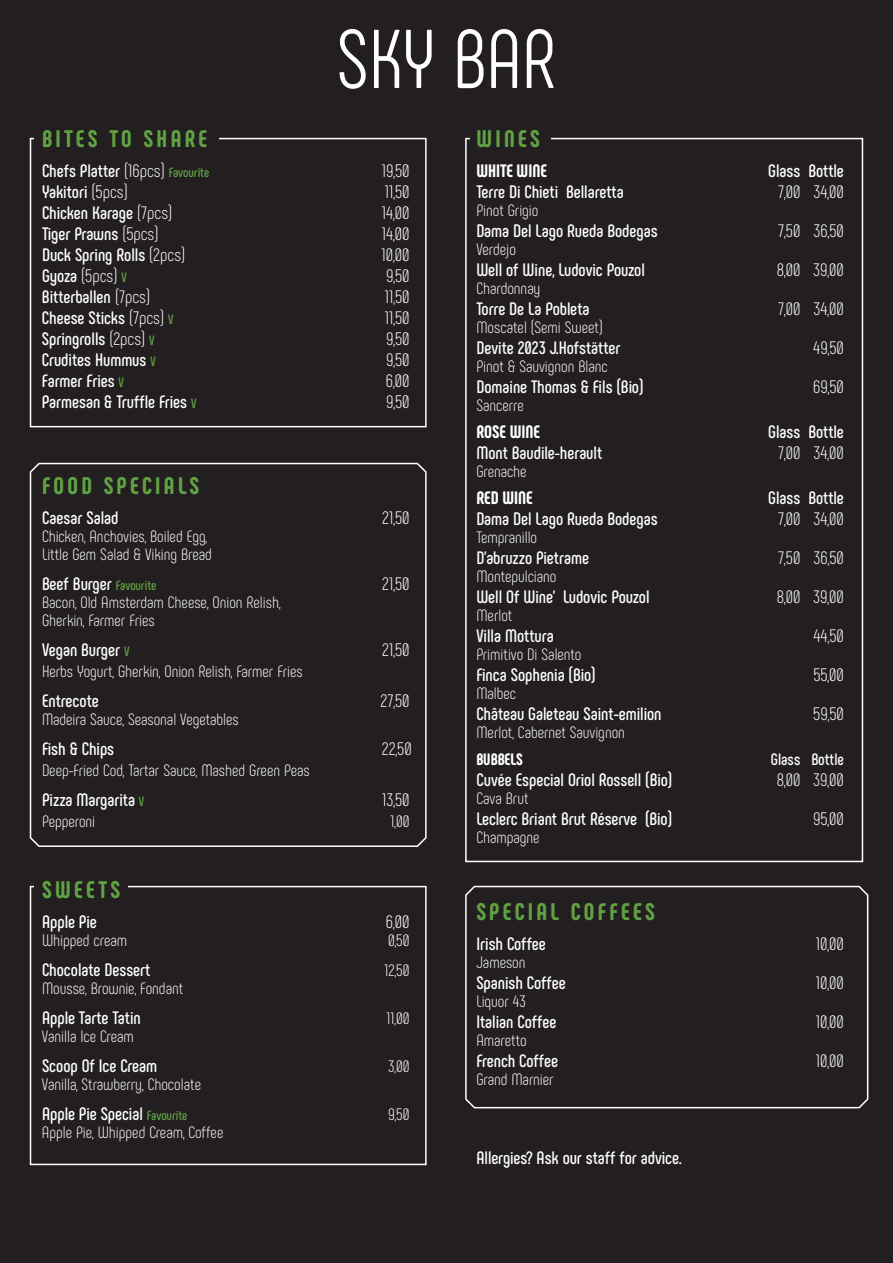
<style>
.page{position:relative;width:893px;height:1263px;background:#231f20}
.page>*{position:absolute;margin:0;border:0;box-sizing:border-box;transform-origin:0 0}
.t1{font:83.25px "Phenomena";color:#fff;scale:.94 1}
.t2{font:800 24px "Phenomena";letter-spacing:.14em;color:#60a243}
.t3{font:700 18px "Phenomena";color:#fff}
.t4{font:300 18px "Phenomena";color:#fff}
.t5{font:800 18px "Phenomena";color:#fff}
.t6{font:300 16.5px/18px "Phenomena";color:#fff}
.t7{font:700 16.5px "Phenomena";color:#fff}
.t8{font:800 16.5px "Phenomena";letter-spacing:-.005em;color:#fff}
.s1{font-weight:300}
.s2{font-size:13.5px;color:#60a243}
.s3{font-weight:700}
.s4{font-weight:700;font-size:13.5px;color:#60a243}
</style>
<div class="page">
<div style="left:465px;top:138px;width:398px;height:724px;border:2px solid #fff"></div>
<div style="left:30px;top:138px;width:397px;height:289px;border:2px solid #fff"></div>
<div style="left:30px;top:886px;width:397px;height:279px;border:2px solid #fff"></div>
<svg style="left:29px;top:462px;width:398px;height:385px"></svg>
<div style="left:470px;top:128px;width:81px;height:23px;background:#231f20"></div>
<div style="left:34px;top:128px;width:185px;height:23px;background:#231f20"></div>
<div style="left:34px;top:876px;width:94px;height:23px;background:#231f20"></div>
<svg style="left:465px;top:885px;width:404px;height:224px"></svg>
<h1 class="t1" style="left:337px;top:11px;width:235px">SKY BAR</h1>
<h2 class="t2" style="left:42px;top:123px;width:167px">BITES TO SHARE</h2>
<p class="t3" style="left:42px;top:160px;width:169px">Chefs Platter <span class="s1">(16pcs)</span> <span class="s2">Favourite</span></p>
<p class="t4" style="left:382px;top:160px;width:29px">19,50</p>
<p class="t3" style="left:42px;top:181px;width:87px">Yakitori <span class="s1">(5pcs)</span></p>
<p class="t4" style="left:385px;top:181px;width:26px">11,50</p>
<p class="t3" style="left:42px;top:202px;width:132px">Chicken Karage <span class="s1">(7pcs)</span></p>
<p class="t4" style="left:382px;top:202px;width:29px">14,00</p>
<p class="t3" style="left:42px;top:223px;width:118px">Tiger Prawns <span class="s1">(5pcs)</span></p>
<p class="t4" style="left:382px;top:223px;width:29px">14,00</p>
<p class="t3" style="left:42px;top:244px;width:145px">Duck Spring Rolls <span class="s1">(2pcs)</span></p>
<p class="t4" style="left:382px;top:244px;width:30px">10,00</p>
<p class="t4" style="left:42px;top:265px;width:86px"><span class="s3">Gyoza</span> (5pcs) <span class="s4">V</span></p>
<p class="t4" style="left:386px;top:265px;width:25px">9,50</p>
<p class="t3" style="left:42px;top:286px;width:110px">Bitterballen <span class="s1">(7pcs)</span></p>
<p class="t4" style="left:385px;top:286px;width:26px">11,50</p>
<p class="t3" style="left:42px;top:307px;width:133px">Cheese Sticks <span class="s1">(7pcs)</span> <span class="s2">V</span></p>
<p class="t4" style="left:385px;top:307px;width:26px">11,50</p>
<p class="t3" style="left:42px;top:328px;width:114px">Springrolls <span class="s1">(2pcs)</span> <span class="s2">V</span></p>
<p class="t4" style="left:386px;top:328px;width:25px">9,50</p>
<p class="t3" style="left:42px;top:349px;width:115px">Crudites Hummus <span class="s2">V</span></p>
<p class="t4" style="left:386px;top:349px;width:25px">9,50</p>
<p class="t3" style="left:42px;top:370px;width:83px">Farmer Fries <span class="s2">V</span></p>
<p class="t4" style="left:386px;top:370px;width:25px">6,00</p>
<p class="t3" style="left:42px;top:391px;width:156px">Parmesan &amp; Truffle Fries <span class="s2">V</span></p>
<p class="t4" style="left:386px;top:391px;width:25px">9,50</p>
<h2 class="t2" style="left:42px;top:470px;width:159px">FOOD SPECIALS</h2>
<p class="t3" style="left:42px;top:507px;width:78px">Caesar Salad</p>
<p class="t4" style="left:382px;top:507px;width:29px">21,50</p>
<p class="t6" style="left:42px;top:527px;width:172px">Chicken, Anchovies, Boiled Egg,<br>Little Gem Salad &amp; Viking Bread</p>
<p class="t3" style="left:42px;top:573px;width:116px">Beef Burger <span class="s2">Favourite</span></p>
<p class="t4" style="left:382px;top:573px;width:29px">21,50</p>
<p class="t6" style="left:42px;top:593px;width:240px">Bacon, Old Amsterdam Cheese, Onion Relish,<br>Gherkin, Farmer Fries</p>
<p class="t3" style="left:42px;top:639px;width:89px">Vegan Burger <span class="s2">V</span></p>
<p class="t4" style="left:382px;top:639px;width:29px">21,50</p>
<p class="t6" style="left:42px;top:662px;width:262px">Herbs Yogurt, Gherkin, Onion Relish, Farmer Fries</p>
<p class="t3" style="left:42px;top:690px;width:58px">Entrecote</p>
<p class="t4" style="left:380px;top:690px;width:31px">27,50</p>
<p class="t6" style="left:42px;top:710px;width:198px">Madeira Sauce, Seasonal Vegetables</p>
<p class="t3" style="left:42px;top:738px;width:74px">Fish &amp; Chips</p>
<p class="t4" style="left:382px;top:738px;width:31px">22,50</p>
<p class="t6" style="left:42px;top:761px;width:269px">Deep-Fried Cod, Tartar Sauce, Mashed Green Peas</p>
<p class="t3" style="left:42px;top:789px;width:104px">Pizza Margarita <span class="s2">V</span></p>
<p class="t4" style="left:382px;top:789px;width:29px">13,50</p>
<p class="t6" style="left:42px;top:812px;width:55px">Pepperoni</p>
<p class="t6" style="left:391px;top:812px;width:20px">1,00</p>
<h2 class="t2" style="left:42px;top:874px;width:80px">SWEETS</h2>
<p class="t3" style="left:42px;top:910px;width:56px">Apple Pie</p>
<p class="t4" style="left:386px;top:911px;width:25px">6,00</p>
<p class="t6" style="left:42px;top:931px;width:87px">Whipped cream</p>
<p class="t6" style="left:388px;top:931px;width:23px">0,50</p>
<p class="t3" style="left:42px;top:958px;width:110px">Chocolate Dessert</p>
<p class="t6" style="left:384px;top:961px;width:27px">12,50</p>
<p class="t6" style="left:42px;top:979px;width:143px">Mousse, Brownie, Fondant</p>
<p class="t3" style="left:42px;top:1006px;width:100px">Apple Tarte Tatin</p>
<p class="t6" style="left:387px;top:1009px;width:24px">11,00</p>
<p class="t6" style="left:42px;top:1027px;width:94px">Vanilla Ice Cream</p>
<p class="t3" style="left:42px;top:1054px;width:117px">Scoop Of Ice Cream</p>
<p class="t6" style="left:388px;top:1057px;width:23px">3,00</p>
<p class="t6" style="left:42px;top:1075px;width:161px">Vanilla, Strawberry, Chocolate</p>
<p class="t3" style="left:42px;top:1102px;width:147px">Apple Pie Special <span class="s2">Favourite</span></p>
<p class="t6" style="left:388px;top:1105px;width:23px">9,50</p>
<p class="t6" style="left:42px;top:1123px;width:183px">Apple Pie, Whipped Cream, Coffee</p>
<h2 class="t2" style="left:476px;top:123px;width:65px">WINES</h2>
<p class="t5" style="left:476px;top:159px;width:72px">WHITE WINE</p>
<p class="t3" style="left:768px;top:160px;width:77px">Glass Bottle</p>
<p class="t3" style="left:476px;top:181px;width:149px">Terre Di Chieti Bellaretta</p>
<p class="t4" style="left:778px;top:181px;width:67px">7,00 34,00</p>
<p class="t6" style="left:476px;top:201px;width:64px">Pinot Grigio</p>
<p class="t3" style="left:476px;top:220px;width:183px">Dama Del Lago Rueda Bodegas</p>
<p class="t4" style="left:778px;top:220px;width:67px">7,50 36,50</p>
<p class="t6" style="left:476px;top:240px;width:41px">Verdejo</p>
<p class="t3" style="left:476px;top:259px;width:170px">Well of Wine, Ludovic Pouzol</p>
<p class="t4" style="left:777px;top:259px;width:69px">8,00 39,00</p>
<p class="t6" style="left:476px;top:279px;width:66px">Chardonnay</p>
<p class="t3" style="left:476px;top:298px;width:115px">Torre De La Pobleta</p>
<p class="t4" style="left:778px;top:298px;width:67px">7,00 34,00</p>
<p class="t6" style="left:476px;top:318px;width:128px">Moscatel (Semi Sweet)</p>
<p class="t3" style="left:476px;top:337px;width:146px">Devite 2023 J.Hofstätter</p>
<p class="t4" style="left:813px;top:337px;width:32px">49,50</p>
<p class="t6" style="left:476px;top:357px;width:133px">Pinot &amp; Sauvignon Blanc</p>
<p class="t3" style="left:476px;top:376px;width:169px">Domaine Thomas &amp; Fils (Bio)</p>
<p class="t4" style="left:813px;top:376px;width:32px">69,50</p>
<p class="t6" style="left:476px;top:396px;width:49px">Sancerre</p>
<p class="t5" style="left:476px;top:420px;width:65px">ROSE WINE</p>
<p class="t3" style="left:768px;top:421px;width:77px">Glass Bottle</p>
<p class="t3" style="left:476px;top:442px;width:127px">Mont Baudile-herault</p>
<p class="t4" style="left:778px;top:442px;width:67px">7,00 34,00</p>
<p class="t6" style="left:476px;top:462px;width:52px">Grenache</p>
<p class="t5" style="left:476px;top:486px;width:58px">RED WINE</p>
<p class="t3" style="left:768px;top:487px;width:77px">Glass Bottle</p>
<p class="t3" style="left:476px;top:508px;width:183px">Dama Del Lago Rueda Bodegas</p>
<p class="t4" style="left:778px;top:508px;width:67px">7,00 34,00</p>
<p class="t6" style="left:476px;top:528px;width:62px">Tempranillo</p>
<p class="t3" style="left:476px;top:547px;width:114px">D’abruzzo Pietrame</p>
<p class="t4" style="left:778px;top:547px;width:67px">7,50 36,50</p>
<p class="t6" style="left:476px;top:567px;width:82px">Montepulciano</p>
<p class="t3" style="left:476px;top:586px;width:175px">Well Of Wine’ Ludovic Pouzol</p>
<p class="t4" style="left:777px;top:586px;width:69px">8,00 39,00</p>
<p class="t6" style="left:476px;top:606px;width:38px">Merlot</p>
<p class="t3" style="left:476px;top:625px;width:79px">Villa Mottura</p>
<p class="t4" style="left:813px;top:625px;width:32px">44,50</p>
<p class="t6" style="left:476px;top:645px;width:107px">Primitivo Di Salento</p>
<p class="t3" style="left:476px;top:664px;width:121px">Finca Sophenia (Bio)</p>
<p class="t4" style="left:813px;top:664px;width:32px">55,00</p>
<p class="t6" style="left:476px;top:684px;width:41px">Malbec</p>
<p class="t3" style="left:476px;top:703px;width:187px">Château Galeteau Saint-emilion</p>
<p class="t4" style="left:813px;top:703px;width:32px">59,50</p>
<p class="t6" style="left:476px;top:723px;width:150px">Merlot, Cabernet Sauvignon</p>
<p class="t8" style="left:476px;top:749px;width:48px">BUBBELS</p>
<p class="t7" style="left:771px;top:749px;width:74px">Glass Bottle</p>
<p class="t3" style="left:476px;top:769px;width:197px">Cuvée Especial Oriol Rossell (Bio)</p>
<p class="t4" style="left:777px;top:769px;width:69px">8,00 39,00</p>
<p class="t6" style="left:476px;top:789px;width:54px">Cava Brut</p>
<p class="t3" style="left:476px;top:808px;width:197px">Leclerc Briant Brut Réserve (Bio)</p>
<p class="t4" style="left:813px;top:808px;width:32px">95,00</p>
<p class="t6" style="left:476px;top:828px;width:65px">Champagne</p>
<h2 class="t2" style="left:476px;top:896px;width:180px">SPECIAL COFFEES</h2>
<p class="t3" style="left:476px;top:933px;width:71px">Irish Coffee</p>
<p class="t4" style="left:816px;top:933px;width:30px">10,00</p>
<p class="t6" style="left:476px;top:953px;width:51px">Jameson</p>
<p class="t3" style="left:476px;top:972px;width:91px">Spanish Coffee</p>
<p class="t4" style="left:816px;top:972px;width:30px">10,00</p>
<p class="t6" style="left:476px;top:992px;width:51px">Liquor 43</p>
<p class="t3" style="left:476px;top:1011px;width:82px">Italian Coffee</p>
<p class="t4" style="left:816px;top:1011px;width:30px">10,00</p>
<p class="t6" style="left:476px;top:1031px;width:52px">Amaretto</p>
<p class="t3" style="left:476px;top:1050px;width:83px">French Coffee</p>
<p class="t4" style="left:816px;top:1050px;width:30px">10,00</p>
<p class="t6" style="left:476px;top:1070px;width:79px">Grand Marnier</p>
<p class="t3" style="left:476px;top:1147px;width:207px">Allergies? Ask our staff for advice.</p>
</div>
